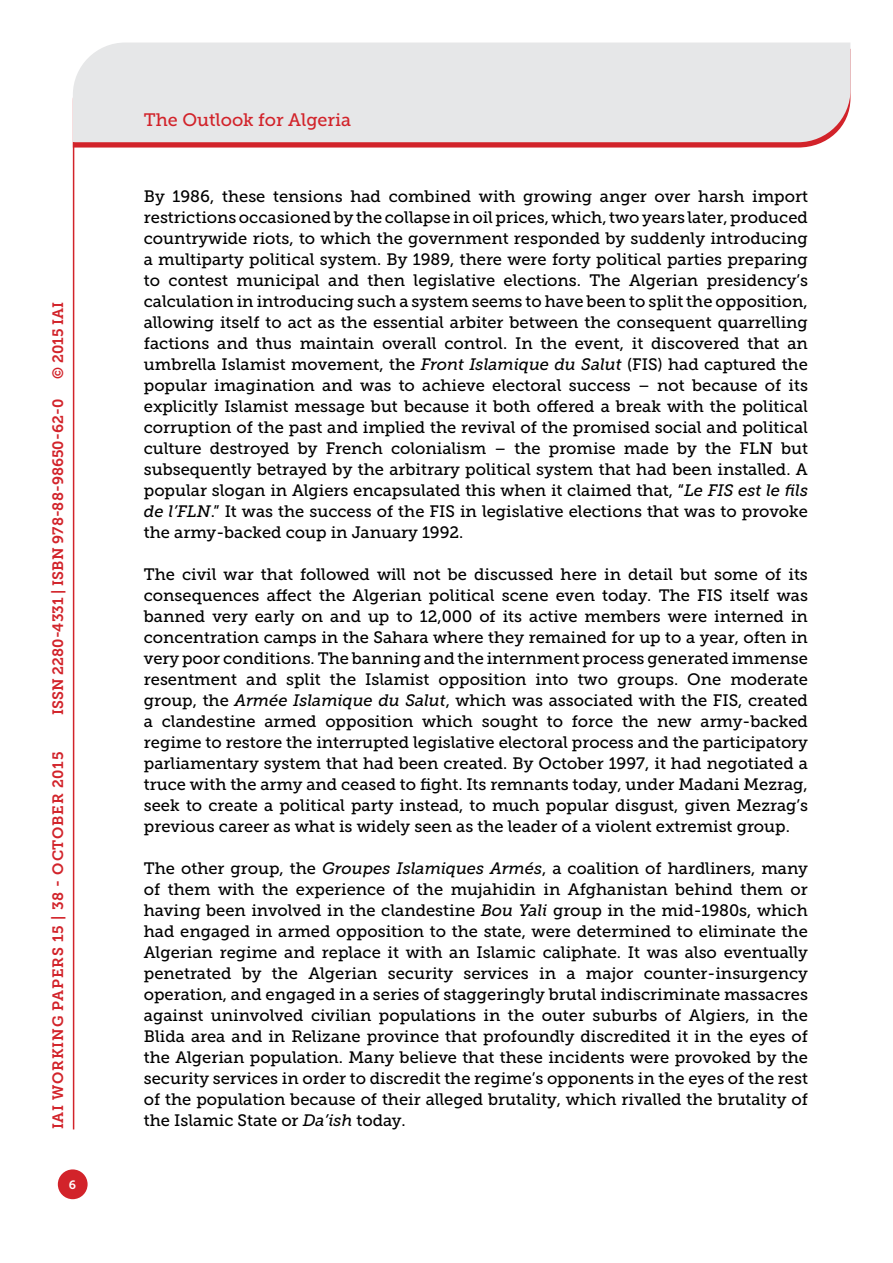
<style>
.page{position:relative;width:893px;height:1263px;background:#fff}
.page>*{position:absolute;margin:0;border:0;box-sizing:border-box;transform-origin:0 0}
.t1{font:18px "Museo Slab 500";color:#d2232a}
.t2{font:16.5px/21px "Museo Slab 500";color:#000;text-align:justify}
.t3{font:15px "Museo Slab 700";color:#d2232a}
.t4{font:15px "Museo Slab 700";letter-spacing:.05em;color:#d2232a}
.t5{font:12px "Museo Slab 700";color:#fff}
.s1{font-style:italic}
</style>
<div class="page">
<svg style="left:74px;top:142px;width:749px;height:6px;background:#d63d43"></svg>
<div style="left:73px;top:43px;width:777px;height:99px;background:#e6e7e8"></div>
<div style="left:58px;top:1169px;width:30px;height:30px;background:#d2232a;border-radius:50%"></div>
<hr style="left:73px;top:142px;width:1px;height:987px;background:#d2232a">
<p class="t3" style="left:50px;top:379px;width:78px;rotate:-90deg">© 2015 IAI</p>
<p class="t3" style="left:49px;top:715px;width:317px;rotate:-90deg">ISSN 2280-4331 | ISBN 978-88-98650-62-0</p>
<p class="t4" style="left:50px;top:1129px;width:379px;rotate:-90deg">IAI WORKING PAPERS 15 | 38 - OCTOBER 2015</p>
<p class="t5" style="left:69px;top:1178px;width:9px">6</p>
<p class="t1" style="left:144px;top:110px;width:209px">The Outlook for Algeria</p>
<p class="t2" style="left:144px;top:186px;width:666px">By 1986, these tensions had combined with growing anger over harsh import restrictions occasioned by the collapse in oil prices, which, two years later, produced countrywide riots, to which the government responded by suddenly introducing a multiparty political system. By 1989, there were forty political parties preparing to contest municipal and then legislative elections. The Algerian presidency’s calculation in introducing such a system seems to have been to split the opposition, allowing itself to act as the essential arbiter between the consequent quarrelling factions and thus maintain overall control. In the event, it discovered that an umbrella Islamist movement, the <span class="s1">Front Islamique du Salut</span> (FIS) had captured the popular imagination and was to achieve electoral success – not because of its explicitly Islamist message but because it both offered a break with the political corruption of the past and implied the revival of the promised social and political culture destroyed by French colonialism – the promise made by the FLN but subsequently betrayed by the arbitrary political system that had been installed. A popular slogan in Algiers encapsulated this when it claimed that, “<span class="s1">Le FIS est le fils de l’FLN</span>.” It was the success of the FIS in legislative elections that was to provoke the army-backed coup in January 1992.</p>
<p class="t2" style="left:144px;top:564px;width:666px">The civil war that followed will not be discussed here in detail but some of its consequences affect the Algerian political scene even today. The FIS itself was banned very early on and up to 12,000 of its active members were interned in concentration camps in the Sahara where they remained for up to a year, often in very poor conditions. The banning and the internment process generated immense resentment and split the Islamist opposition into two groups. One moderate group, the <span class="s1">Armée Islamique du Salut</span>, which was associated with the FIS, created a clandestine armed opposition which sought to force the new army-backed regime to restore the interrupted legislative electoral process and the participatory parliamentary system that had been created. By October 1997, it had negotiated a truce with the army and ceased to fight. Its remnants today, under Madani Mezrag, seek to create a political party instead, to much popular disgust, given Mezrag’s previous career as what is widely seen as the leader of a violent extremist group.</p>
<p class="t2" style="left:144px;top:858px;width:666px">The other group, the <span class="s1">Groupes Islamiques Armés</span>, a coalition of hardliners, many of them with the experience of the mujahidin in Afghanistan behind them or having been involved in the clandestine <span class="s1">Bou Yali</span> group in the mid-1980s, which had engaged in armed opposition to the state, were determined to eliminate the Algerian regime and replace it with an Islamic caliphate. It was also eventually penetrated by the Algerian security services in a major counter-insurgency operation, and engaged in a series of staggeringly brutal indiscriminate massacres against uninvolved civilian populations in the outer suburbs of Algiers, in the Blida area and in Relizane province that profoundly discredited it in the eyes of the Algerian population. Many believe that these incidents were provoked by the security services in order to discredit the regime’s opponents in the eyes of the rest of the population because of their alleged brutality, which rivalled the brutality of the Islamic State or <span class="s1">Da’ish</span> today.</p>
</div>
